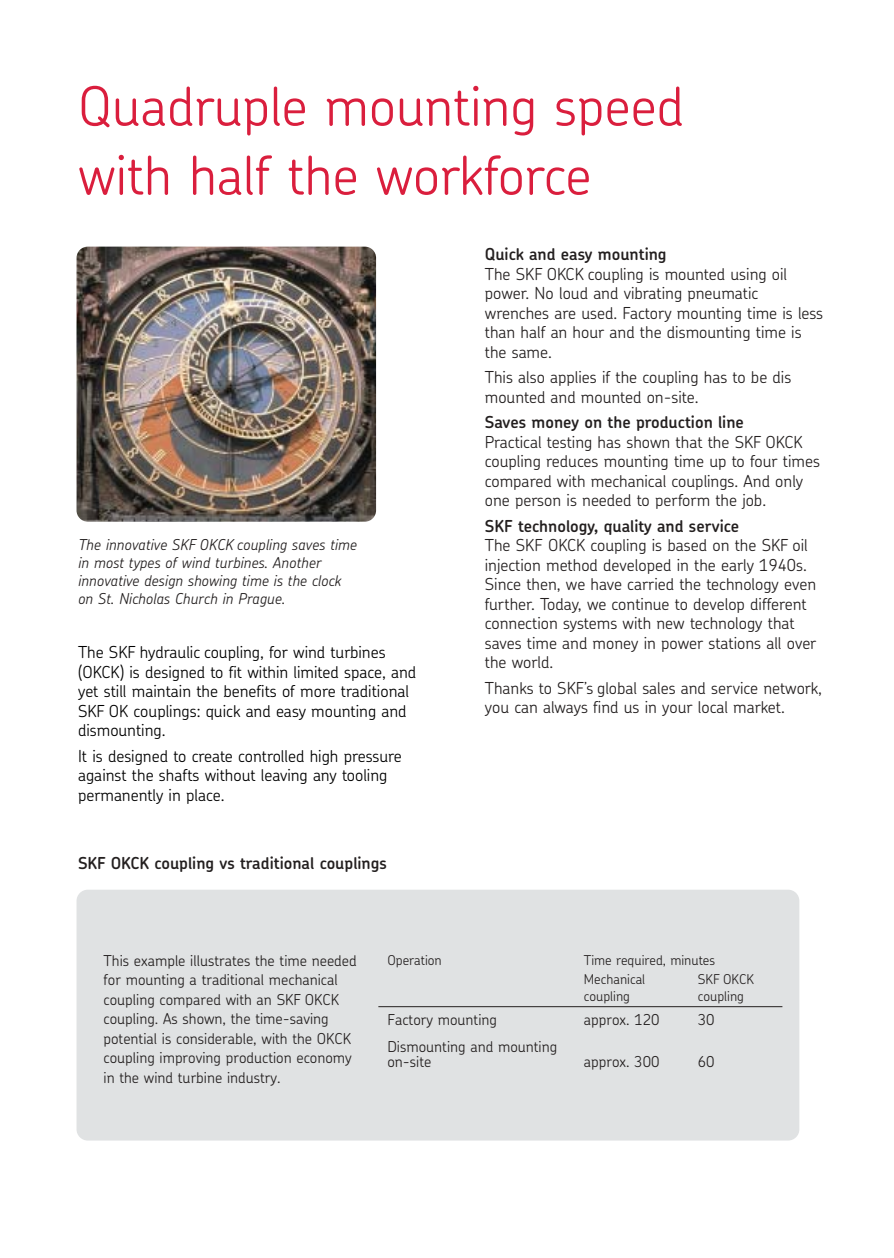
<style>
.page{position:relative;width:894px;height:1258px;background:#fff}
.page>*{position:absolute;margin:0;border:0;box-sizing:border-box;transform-origin:0 0}
.t1{font:300 54px/69px "SKF Chevin";color:#da1e3d}
.t2{font:300 16.5px/19.5px "SKF Chevin";color:#231f1f}
.t3{font:300 16.5px/19.5px "SKF Chevin";color:#000}
.t4{font:600 16.5px "SKF Chevin";color:#231f1f}
.t5{font:300 15px/19.5px "SKF Chevin";color:#231f1f}
.t6{font:italic 300 15px/18px "SKF Chevin";color:#231f1f}
.t7{font:300 13.5px/19.5px "SKF Chevin";color:#231f1f}
</style>
<div class="page">
<img style="left:77px;top:247px;width:299px;height:275px;border-radius:11px">
<div style="left:77px;top:890px;width:722px;height:251px;background:#e0e2e3;border-radius:11px"></div>
<hr style="left:378px;top:1006px;width:404px;height:1px;background:#231f1f">
<h1 class="t1" style="left:78px;top:78px;width:607px">Quadruple mounting speed with half the workforce</h1>
<p class="t6" style="left:78px;top:538px;width:280px">The innovative SKF OKCK coupling saves time in most types of wind turbines. Another innovative design showing time is the clock on St. Nicholas Church in Prague.</p>
<p class="t3" style="left:78px;top:645px;width:340px">The SKF hydraulic coupling, for wind turbines (OKCK) is designed to fit within limited space, and yet still maintain the benefits of more traditional SKF OK couplings: quick and easy mounting and dismounting.</p>
<p class="t3" style="left:78px;top:748px;width:325px">It is designed to create controlled high pressure against the shafts without leaving any tooling permanently in place.</p>
<p class="t4" style="left:78px;top:857px;width:310px">SKF OKCK coupling vs traditional couplings</p>
<p class="t4" style="left:485px;top:248px;width:183px">Quick and easy mounting</p>
<p class="t2" style="left:485px;top:266px;width:340px">The SKF OKCK coupling is mounted using oil power. No loud and vibrating pneumatic wrenches are used. Factory mounting time is less than half an hour and the dismounting time is the same.</p>
<p class="t2" style="left:485px;top:369px;width:308px">This also applies if the coupling has to be dis mounted and mounted on-site.</p>
<p class="t4" style="left:485px;top:416px;width:261px">Saves money on the production line</p>
<p class="t2" style="left:485px;top:434px;width:337px">Practical testing has shown that the SKF OKCK coupling reduces mounting time up to four times compared with mechanical couplings. And only one person is needed to perform the job.</p>
<p class="t4" style="left:485px;top:520px;width:256px">SKF technology, quality and service</p>
<p class="t2" style="left:485px;top:537px;width:333px">The SKF OKCK coupling is based on the SKF oil injection method developed in the early 1940s.<br>Since then, we have carried the technology even further. Today, we continue to develop different connection systems with new technology that saves time and money in power stations all over the world.</p>
<p class="t2" style="left:485px;top:680px;width:339px">Thanks to SKF’s global sales and service network, you can always find us in your local market.</p>
<p class="t5" style="left:104px;top:952px;width:255px">This example illustrates the time needed for mounting a traditional mechanical coupling compared with an SKF OKCK coupling. As shown, the time-saving potential is considerable, with the OKCK coupling improving production economy in the wind turbine industry.</p>
<p class="t7" style="left:387px;top:952px;width:56px">Operation</p>
<p class="t7" style="left:584px;top:952px;width:133px">Time required, minutes<br>Mechanical</p>
<p class="t7" style="left:698px;top:971px;width:58px">SKF OKCK</p>
<p class="t7" style="left:584px;top:988px;width:48px">coupling</p>
<p class="t7" style="left:698px;top:988px;width:48px">coupling</p>
<p class="t5" style="left:387px;top:1011px;width:111px">Factory mounting</p>
<p class="t5" style="left:584px;top:1011px;width:77px">approx. 120</p>
<p class="t5" style="left:698px;top:1011px;width:18px">30</p>
<p class="t5" style="left:387px;top:1041px;width:171px;line-height:15px">Dismounting and mounting on-site</p>
<p class="t5" style="left:584px;top:1053px;width:77px">approx. 300</p>
<p class="t5" style="left:698px;top:1053px;width:18px">60</p>
</div>
